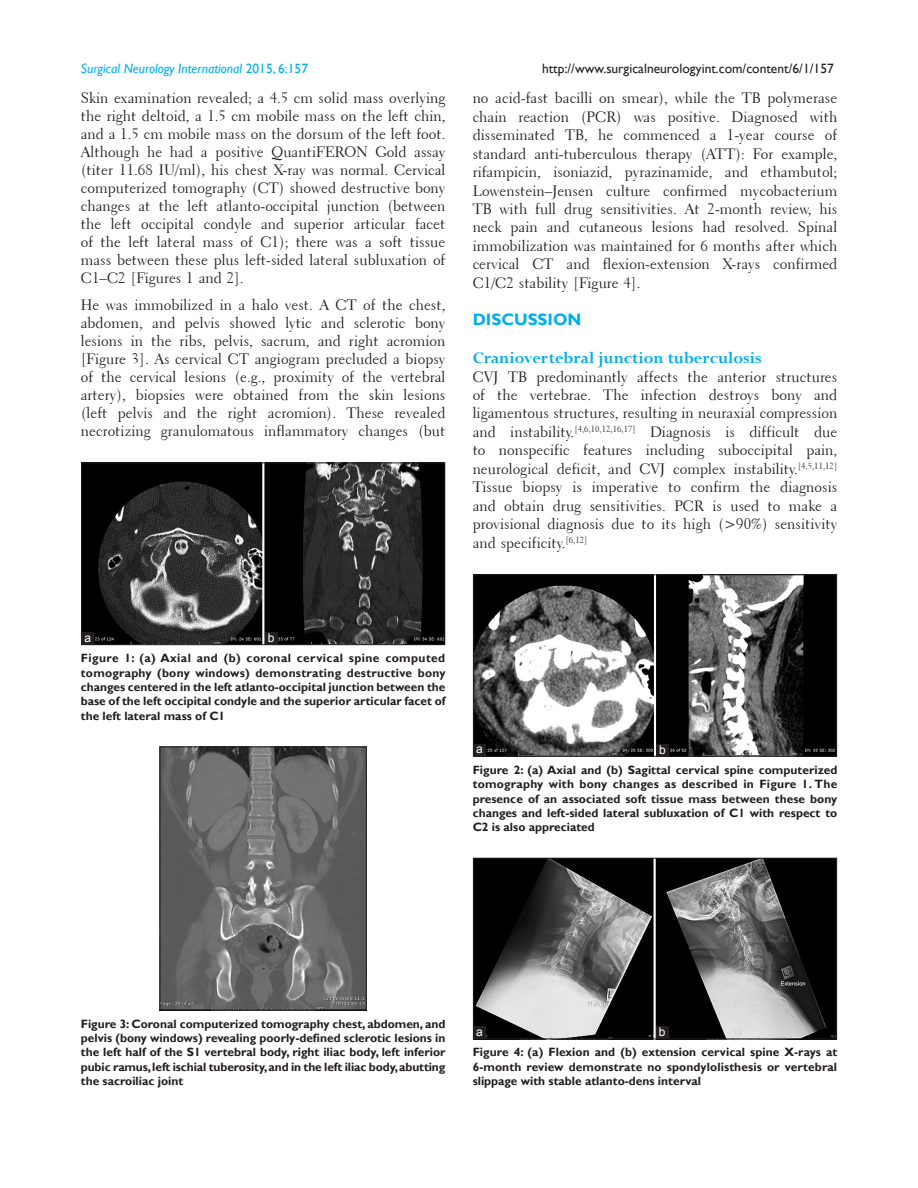
<style>
.page{position:relative;width:918px;height:1188px;background:#fff}
.page>*{position:absolute;margin:0;border:0;box-sizing:border-box;transform-origin:0 0}
.t1{font:700 18px "Perpetua";color:#00aeef}
.t2{font:700 16.5px "Gill Sans";color:#00aeef}
.TX{font:15px/18.5px "Transitional 521 BT Roman A";color:#231f20;text-align:justify}
.t3{font:13.5px "Gill Sans";color:#231f20}
.t4{font:italic 13.5px "Gill Sans";color:#00aeef}
.FGC{font:700 12px/14.4px "Gill Sans";color:#231f20;text-align:justify}
.LABEL{font:12px "Arial";color:#fff}
.s1{font-style:normal}
</style>
<div class="page">
<img style="left:162px;top:749px;width:202px;height:259px">
<div style="left:160px;top:747px;width:206px;height:263px;border:1px solid #231f20"></div>
<img style="left:83px;top:465px;width:360px;height:178px">
<div style="left:81px;top:463px;width:364px;height:182px;border:1px solid #231f20"></div>
<div style="left:265px;top:632px;width:12px;height:13px;background:#231f20"></div>
<div style="left:81px;top:632px;width:13px;height:13px;background:#231f20"></div>
<img style="left:475px;top:577px;width:360px;height:177px">
<div style="left:473px;top:575px;width:364px;height:181px;border:1px solid #231f20"></div>
<div style="left:656px;top:744px;width:13px;height:13px;background:#231f20"></div>
<div style="left:473px;top:744px;width:13px;height:12px;background:#231f20"></div>
<img style="left:475px;top:860px;width:360px;height:177px">
<div style="left:473px;top:858px;width:364px;height:181px;border:1px solid #231f20"></div>
<div style="left:656px;top:1026px;width:12px;height:13px;background:#231f20"></div>
<div style="left:473px;top:1026px;width:13px;height:13px;background:#231f20"></div>
<p class="t4" style="left:81px;top:61px;width:229px">Surgical Neurology International <span class="s1">2015, 6:157</span></p>
<p class="t3" style="left:542px;top:61px;width:293px">http://www.surgicalneurologyint.com/content/6/1/157</p>
<p class="TX" style="left:81px;top:89px;width:366px;line-height:18px">Skin examination revealed; a 4.5 cm solid mass overlying the right deltoid, a 1.5 cm mobile mass on the left chin, and a 1.5 cm mobile mass on the dorsum of the left foot.<br>Although he had a positive QuantiFERON Gold assay (titer 11.68 IU/ml), his chest X‑ray was normal. Cervical computerized tomography (CT) showed destructive bony changes at the left atlanto‑occipital junction (between the left occipital condyle and superior articular facet of the left lateral mass of C1); there was a soft tissue mass between these plus left‑sided lateral subluxation of C1–C2 [Figures 1 and 2].</p>
<p class="TX" style="left:81px;top:296px;width:366px;line-height:18px">He was immobilized in a halo vest. A CT of the chest, abdomen, and pelvis showed lytic and sclerotic bony lesions in the ribs, pelvis, sacrum, and right acromion [Figure 3]. As cervical CT angiogram precluded a biopsy of the cervical lesions (e.g., proximity of the vertebral artery), biopsies were obtained from the skin lesions (left pelvis and the right acromion). These revealed necrotizing granulomatous inflammatory changes (but</p>
<p class="TX" style="left:473px;top:89px;width:366px">no acid‑fast bacilli on smear), while the TB polymerase chain reaction (PCR) was positive. Diagnosed with disseminated TB, he commenced a 1‑year course of standard anti‑tuberculous therapy (ATT): For example, rifampicin, isoniazid, pyrazinamide, and ethambutol; Lowenstein–Jensen culture confirmed mycobacterium TB with full drug sensitivities. At 2‑month review, his neck pain and cutaneous lesions had resolved. Spinal immobilization was maintained for 6 months after which cervical CT and flexion‑extension X‑rays confirmed C1/C2 stability [Figure 4].</p>
<h1 class="t2" style="left:473px;top:310px;width:110px">DISCUSSION</h1>
<h2 class="t1" style="left:473px;top:347px;width:291px">Craniovertebral junction tuberculosis</h2>
<p class="TX" style="left:473px;top:367px;width:366px">CVJ TB predominantly affects the anterior structures of the vertebrae. The infection destroys bony and ligamentous structures, resulting in neuraxial compression and instability.<sup>[4,6,10,12,16,17]</sup> Diagnosis is difficult due to nonspecific features including suboccipital pain, neurological deficit, and CVJ complex instability.<sup>[4,5,11,12] </sup>Tissue biopsy is imperative to confirm the diagnosis and obtain drug sensitivities. PCR is used to make a provisional diagnosis due to its high (&gt;90%) sensitivity and specificity.<sup>[6,12]</sup></p>
<p class="LABEL" style="left:84px;top:630px;width:8px">a</p>
<p class="LABEL" style="left:268px;top:630px;width:8px">b</p>
<p class="FGC" style="left:81px;top:651px;width:366px">Figure 1: (a) Axial and (b) coronal cervical spine computed tomography (bony windows) demonstrating destructive bony changes centered in the left atlanto-occipital junction between the base of the left occipital condyle and the superior articular facet of the left lateral mass of C1</p>
<p class="LABEL" style="left:476px;top:741px;width:8px">a</p>
<p class="LABEL" style="left:659px;top:741px;width:8px">b</p>
<p class="FGC" style="left:473px;top:763px;width:366px">Figure 2: (a) Axial and (b) Sagittal cervical spine computerized tomography with bony changes as described in Figure 1. The presence of an associated soft tissue mass between these bony changes and left-sided lateral subluxation of C1 with respect to C2 is also appreciated</p>
<p class="FGC" style="left:81px;top:1017px;width:366px">Figure 3: Coronal computerized tomography chest, abdomen, and pelvis (bony windows) revealing poorly-defined sclerotic lesions in the left half of the S1 vertebral body, right iliac body, left inferior pubic ramus, left ischial tuberosity, and in the left iliac body, abutting the sacroiliac joint</p>
<p class="LABEL" style="left:476px;top:1024px;width:8px">a</p>
<p class="LABEL" style="left:659px;top:1024px;width:8px">b</p>
<p class="FGC" style="left:473px;top:1045px;width:366px">Figure 4: (a) Flexion and (b) extension cervical spine X-rays at 6-month review demonstrate no spondylolisthesis or vertebral slippage with stable atlanto-dens interval</p>
</div>
